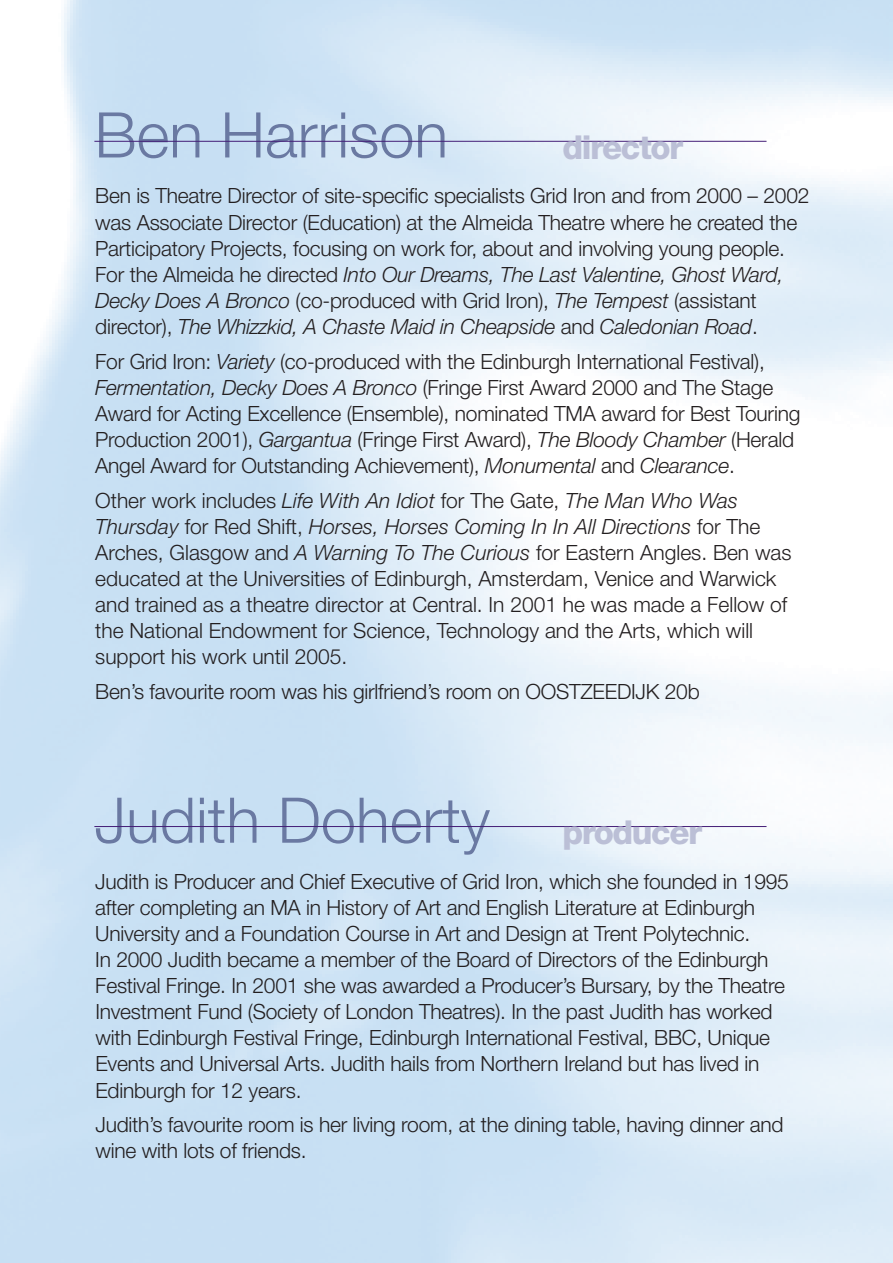
<style>
.page{position:relative;width:893px;height:1263px;background:#fff}
.page>*{position:absolute;margin:0;border:0;box-sizing:border-box;transform-origin:0 0}
.t1{font:300 63px "Helvetica Neue";color:#6a79a2}
.t2{font:800 33px "Helvetica Neue";letter-spacing:-.045em;color:#bbbfd6}
.t3{font:300 21px/26.1px "Helvetica Neue";letter-spacing:-.01em;color:#231f20}
.s1{font-style:italic}
.s2{font-weight:800;font-size:33px;color:#bbbfd6}
</style>
<div class="page">
<hr style="left:94px;top:141px;width:672px;height:1px;background:#441e77">
<hr style="left:94px;top:826px;width:672px;height:1px;background:#441e77">
<h1 class="t1" style="left:95px;top:84px;width:355px">Ben Harrison</h1>
<h2 class="t2" style="left:563px;top:135px;width:122px">director</h2>
<p class="t3" style="left:95px;top:182px;width:716px">Ben is Theatre Director of site-specific specialists Grid Iron and from 2000 – 2002 was Associate Director (Education) at the Almeida Theatre where he created the Participatory Projects, focusing on work for, about and involving young people.<br>For the Almeida he directed <span class="s1">Into Our Dreams, The Last Valentine, Ghost Ward, Decky Does A Bronco</span> (co-produced with Grid Iron), <span class="s1">The Tempest</span> (assistant director), <span class="s1">The Whizzkid, A Chaste Maid in Cheapside</span> and <span class="s1">Caledonian Road</span>.</p>
<p class="t3" style="left:95px;top:347px;width:707px">For Grid Iron: <span class="s1">Variety</span> (co-produced with the Edinburgh International Festival), <span class="s1">Fermentation, Decky Does A Bronco</span> (Fringe First Award 2000 and The Stage Award for Acting Excellence (Ensemble), nominated TMA award for Best Touring Production 2001), <span class="s1">Gargantua</span> (Fringe First Award), <span class="s1">The Bloody Chamber</span> (Herald Angel Award for Outstanding Achievement), <span class="s1">Monumental</span> and <span class="s1">Clearance</span>.</p>
<p class="t3" style="left:95px;top:486px;width:698px">Other work includes <span class="s1">Life With An Idiot</span> for The Gate, <span class="s1">The Man Who Was Thursday</span> for Red Shift, <span class="s1">Horses, Horses Coming In In All Directions</span> for The Arches, Glasgow and <span class="s1">A Warning To The Curious</span> for Eastern Angles. Ben was educated at the Universities of Edinburgh, Amsterdam, Venice and Warwick and trained as a theatre director at Central. In 2001 he was made a Fellow of the National Endowment for Science, Technology and the Arts, which will support his work until 2005.</p>
<p class="t3" style="left:95px;top:677px;width:606px">Ben’s favourite room was his girlfriend’s room on OOSTZEEDIJK 20b</p>
<h1 class="t1" style="left:95px;top:769px;width:609px">Judith Doherty <span class="s2">producer</span></h1>
<p class="t3" style="left:95px;top:867px;width:695px">Judith is Producer and Chief Executive of Grid Iron, which she founded in 1995 after completing an MA in History of Art and English Literature at Edinburgh University and a Foundation Course in Art and Design at Trent Polytechnic.<br>In 2000 Judith became a member of the Board of Directors of the Edinburgh Festival Fringe. In 2001 she was awarded a Producer’s Bursary, by the Theatre Investment Fund (Society of London Theatres). In the past Judith has worked with Edinburgh Festival Fringe, Edinburgh International Festival, BBC, Unique Events and Universal Arts. Judith hails from Northern Ireland but has lived in Edinburgh for 12 years.</p>
<p class="t3" style="left:95px;top:1110px;width:690px">Judith’s favourite room is her living room, at the dining table, having dinner and wine with lots of friends.</p>
</div>
